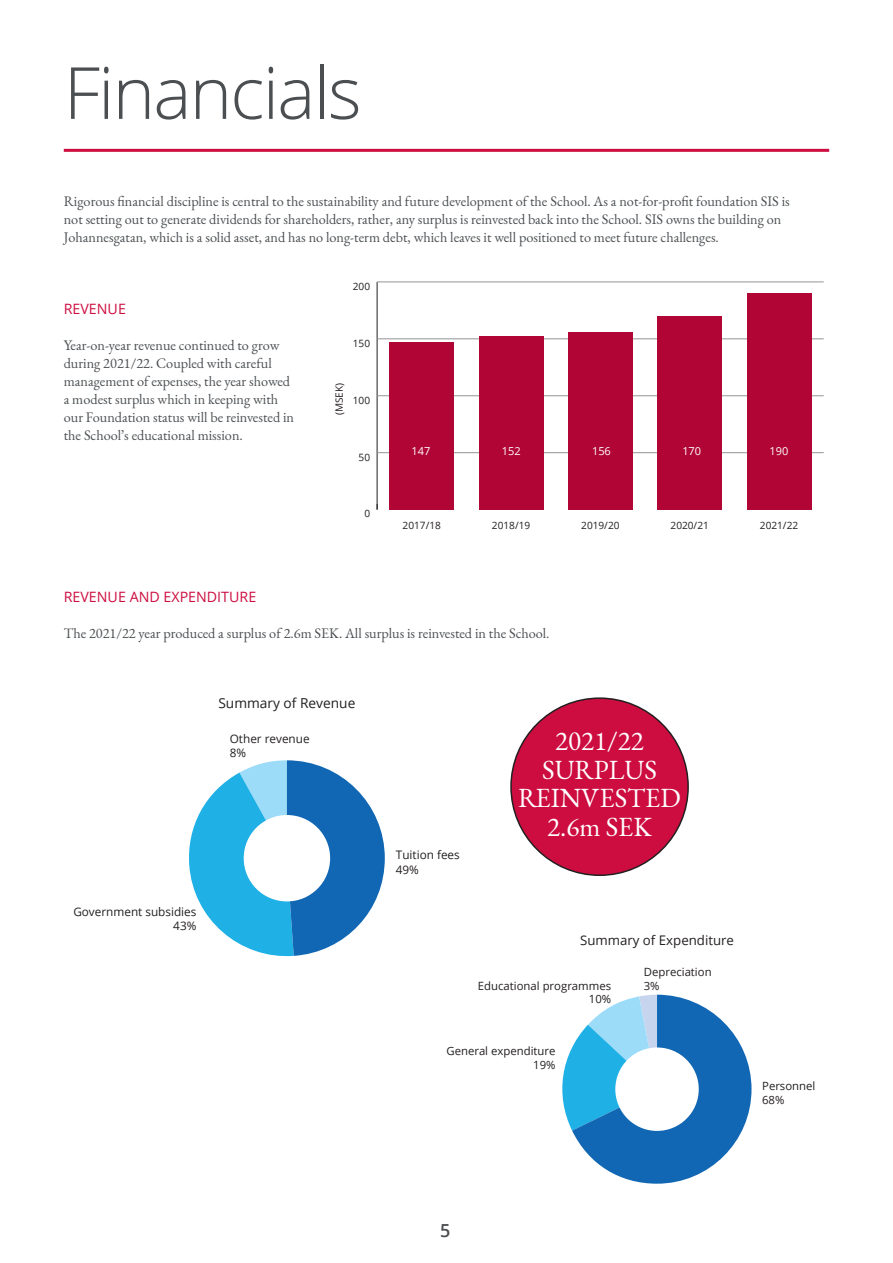
<style>
.page{position:relative;width:893px;height:1263px;background:#fff}
.page>*{position:absolute;margin:0;border:0;box-sizing:border-box;transform-origin:0 0}
.t1{font:300 72px "Open Sans";letter-spacing:-.025em;color:#4b4f52}
.t2{font:27px/28.5px "EB Garamond";color:#fff;text-align:center}
.t3{font:600 18px "Open Sans";color:#4b4f52}
.t4{font:14.25px/18px "EB Garamond";color:#4b4f52}
.t5{font:14.25px "Open Sans";color:#cd0d40}
.t6{font:13.65px "Open Sans";color:#231f20}
.t7{font:13.2px "Open Sans";color:#231f20}
.t8{font:11.7px/14.1px "Open Sans";color:#231f20}
.t9{font:11.4px/13.6px "Open Sans";color:#231f20;text-align:right}
.t10{font:10.95px "Open Sans";color:#fff}
.t11{font:10.05px "Open Sans";color:#231f20}
</style>
<div class="page">
<hr style="left:64px;top:149px;width:765px;height:3px;background:#cd0d40">
<hr style="left:377px;top:282px;width:1px;height:228px;background:#231f20">
<hr style="left:377px;top:452px;width:447px;height:1px;background:#939598">
<hr style="left:377px;top:395px;width:447px;height:1px;background:#939598">
<hr style="left:377px;top:339px;width:447px;height:1px;background:#939598">
<hr style="left:377px;top:282px;width:447px;height:1px;background:#939598">
<div style="left:390px;top:342px;width:64px;height:168px;background:#b10535"></div>
<div style="left:479px;top:337px;width:64px;height:173px;background:#b10535"></div>
<div style="left:568px;top:332px;width:65px;height:178px;background:#b10535"></div>
<div style="left:658px;top:316px;width:64px;height:194px;background:#b10535"></div>
<div style="left:747px;top:293px;width:64px;height:217px;background:#b10535"></div>
<svg style="left:562px;top:995px;width:189px;height:189px"></svg>
<div style="left:615px;top:1047px;width:84px;height:84px;background:#fff;border-radius:50%"></div>
<svg style="left:189px;top:760px;width:196px;height:197px"></svg>
<div style="left:244px;top:815px;width:86px;height:86px;background:#fff;border-radius:50%"></div>
<div style="left:511px;top:698px;width:177px;height:177px;background:#cd0d40;border-radius:50%"></div>
<h1 class="t1" style="left:64px;top:43px;width:299px">Financials</h1>
<p class="t4" style="left:64px;top:192px;width:727px">Rigorous financial discipline is central to the sustainability and future development of the School. As a not-for-profit foundation SIS is not setting out to generate dividends for shareholders, rather, any surplus is reinvested back into the School. SIS owns the building on<br>Johannesgatan, which is a solid asset, and has no long-term debt, which leaves it well positioned to meet future challenges.</p>
<p class="t5" style="left:64px;top:299px;width:64px">REVENUE</p>
<p class="t4" style="left:64px;top:336px;width:232px">Year-on-year revenue continued to grow during 2021/22. Coupled with careful management of expenses, the year showed a modest surplus which in keeping with our Foundation status will be reinvested in the School’s educational mission.</p>
<p class="t11" style="left:353px;top:279px;width:19px">200</p>
<p class="t11" style="left:353px;top:336px;width:19px">150</p>
<p class="t11" style="left:332px;top:415px;width:34px;rotate:-90deg">(MSEK)</p>
<p class="t11" style="left:353px;top:393px;width:19px">100</p>
<p class="t11" style="left:359px;top:450px;width:13px">50</p>
<p class="t11" style="left:364px;top:507px;width:7px">0</p>
<p class="t10" style="left:411px;top:443px;width:20px">147</p>
<p class="t10" style="left:502px;top:443px;width:20px">152</p>
<p class="t10" style="left:592px;top:443px;width:20px">156</p>
<p class="t10" style="left:682px;top:443px;width:20px">170</p>
<p class="t10" style="left:769px;top:443px;width:20px">190</p>
<p class="t11" style="left:403px;top:518px;width:40px">2017/18</p>
<p class="t11" style="left:492px;top:518px;width:40px">2018/19</p>
<p class="t11" style="left:581px;top:518px;width:40px">2019/20</p>
<p class="t11" style="left:671px;top:518px;width:40px">2020/21</p>
<p class="t11" style="left:760px;top:518px;width:40px">2021/22</p>
<p class="t5" style="left:64px;top:587px;width:194px">REVENUE AND EXPENDITURE</p>
<p class="t4" style="left:64px;top:624px;width:487px">The 2021/22 year produced a surplus of 2.6m SEK. All surplus is reinvested in the School.</p>
<p class="t6" style="left:218px;top:694px;width:138px">Summary of Revenue</p>
<p class="t8" style="left:230px;top:731px;width:81px">Other revenue<br>8%</p>
<p class="t8" style="left:73px;top:904px;width:125px;text-align:right">Government subsidies<br>43%</p>
<p class="t8" style="left:396px;top:848px;width:65px">Tuition fees<br>49%</p>
<h2 class="t2" style="left:518px;top:727px;width:164px">2021/22<br>SURPLUS<br>REINVESTED<br>2.6m SEK</h2>
<p class="t7" style="left:580px;top:931px;width:155px">Summary of Expenditure</p>
<p class="t9" style="left:478px;top:978px;width:135px">Educational programmes<br>10%</p>
<p class="t9" style="left:644px;top:965px;width:69px;text-align:left">Depreciation<br>3%</p>
<p class="t9" style="left:446px;top:1044px;width:111px">General expenditure<br>19%</p>
<p class="t9" style="left:762px;top:1079px;width:55px;text-align:left">Personnel<br>68%</p>
<p class="t3" style="left:440px;top:1218px;width:12px">5</p>
</div>
